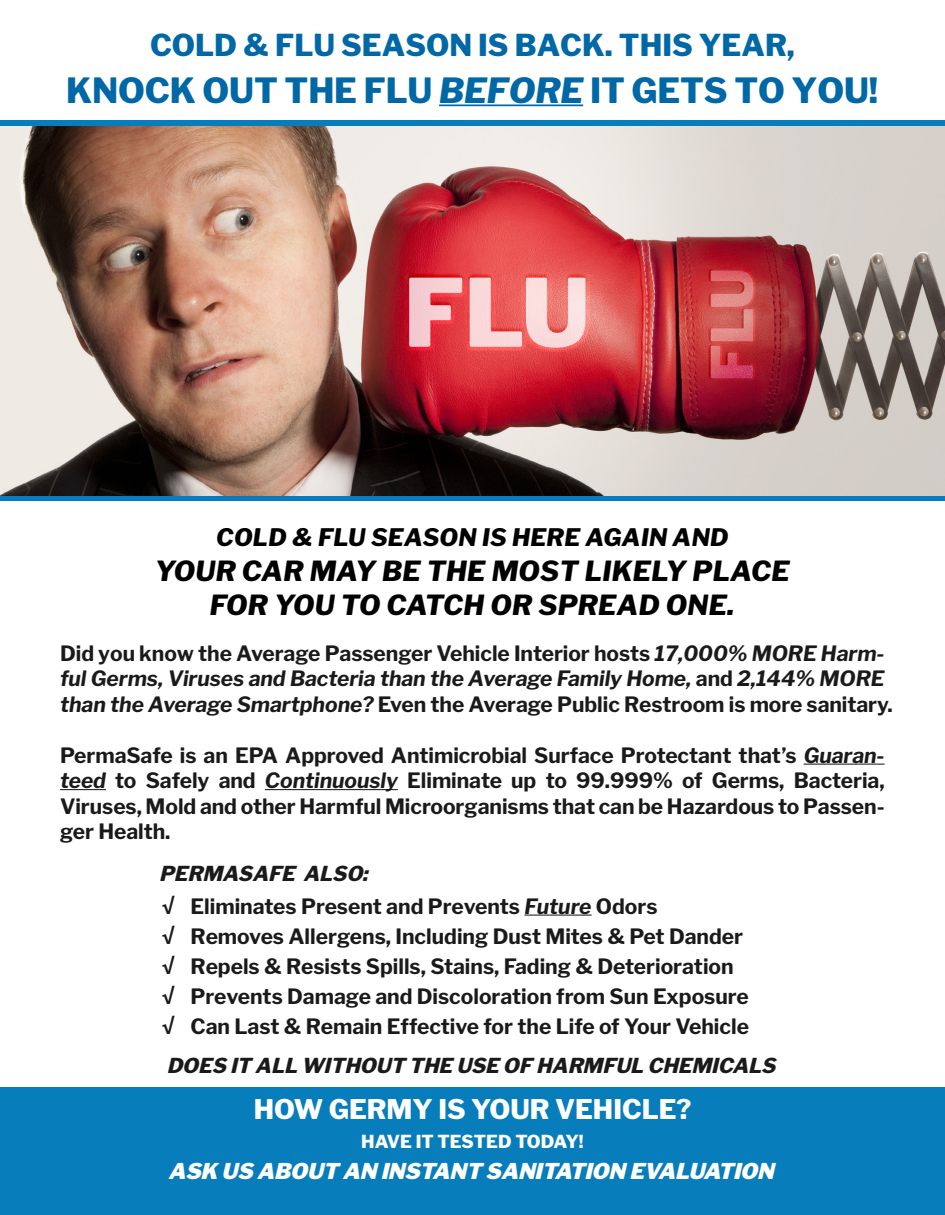
<style>
.page{position:relative;width:945px;height:1215px;background:#fff}
.page>*{position:absolute;margin:0;border:0;box-sizing:border-box;transform-origin:0 0}
.t1{font:800 34.5px "Libre Franklin";letter-spacing:-.005em;color:#0068a6}
.t2{font:800 30px "Libre Franklin";color:#0068a7}
.t3{font:italic 800 27.6px/34.5px "Libre Franklin";letter-spacing:.01em;color:#000;text-align:center}
.t4{font:800 27px "Libre Franklin";color:#fff}
.t5{font:italic 800 24px "Libre Franklin";letter-spacing:.01em;color:#000}
.t6{font:italic 900 21.6px "Libre Franklin";color:#fff}
.t7{font:700 21px/30px "Libre Franklin";color:#1a1a1a;text-align:justify}
.t8{font:italic 700 21px/25.5px "Libre Franklin";color:#1a1a1a}
.t9{font:italic 800 20.4px "Libre Franklin";color:#1a1a1a}
.t10{font:700 18px/30px "Libre Franklin";color:#1a1a1a;text-align:justify}
.t11{font:800 17.85px "Libre Franklin";color:#fff}
.s1{font-style:italic}
.s2{font-style:normal}
</style>
<div class="page">
<img style="left:0;top:126px;width:945px;height:370px">
<div style="left:0;top:496px;width:945px;height:5px;background:#077dbc"></div>
<hr style="left:439px;top:104px;width:144px;height:2px;background:#0068a6">
<div style="left:0;top:120px;width:945px;height:6px;background:#077dbc"></div>
<div style="left:0;top:1085px;width:945px;height:130px;background:#077dbc"></div>
<hr style="left:0;top:1083px;width:945px;height:4px;background:#fff">
<hr style="left:804px;top:764px;width:73px;height:1px;background:#1a1a1a">
<hr style="left:60px;top:789px;width:46px;height:1px;background:#1a1a1a">
<hr style="left:265px;top:789px;width:133px;height:1px;background:#1a1a1a">
<hr style="left:524px;top:915px;width:68px;height:1px;background:#1a1a1a">
<h2 class="t2" style="left:150px;top:27px;width:646px">COLD &amp; FLU SEASON IS BACK. THIS YEAR,</h2>
<h1 class="t1" style="left:66px;top:70px;width:814px">KNOCK OUT THE FLU <span class="s1">BEFORE</span> IT GETS TO YOU!</h1>
<p class="t5" style="left:216px;top:523px;width:514px">COLD &amp; FLU SEASON IS HERE AGAIN AND</p>
<h3 class="t3" style="left:155px;top:553px;width:636px">YOUR CAR MAY BE THE MOST LIKELY PLACE<br>FOR YOU TO CATCH OR SPREAD ONE.</h3>
<p class="t8" style="left:60px;top:640px;width:834px"><span class="s2">Did you know the Average Passenger Vehicle Interior hosts</span> 17,000% MORE Harm&shy;ful Germs, Viruses and Bacteria than the Average Family Home, <span class="s2">and</span> 2,144% MORE than the Average Smartphone? <span class="s2">Even the Average Public Restroom is more sanitary.</span></p>
<p class="t7" style="left:60px;top:742px;width:826px;line-height:25.5px">PermaSafe is an EPA Approved Antimicrobial Surface Protectant that’s <span class="s1">Guaran&shy;teed</span> to Safely and <span class="s1">Continuously</span> Eliminate up to 99.999% of Germs, Bacteria, Viruses, Mold and other Harmful Microorganisms that can be Hazardous to Passen&shy;ger Health.</p>
<p class="t9" style="left:159px;top:861px;width:216px">PERMASAFE ALSO:</p>
<p class="t7" style="left:191px;top:891px;width:560px;text-align:left">Eliminates Present and Prevents <span class="s1">Future</span> Odors Removes Allergens, Including Dust Mites &amp; Pet Dander Repels &amp; Resists Spills, Stains, Fading &amp; Deterioration Prevents Damage and Discoloration from Sun Exposure Can Last &amp; Remain Effective for the Life of Your Vehicle</p>
<p class="t10" style="left:162px;top:890px;width:14px">√ √ √ √ √</p>
<p class="t9" style="left:167px;top:1053px;width:616px">DOES IT ALL WITHOUT THE USE OF HARMFUL CHEMICALS</p>
<p class="t4" style="left:254px;top:1093px;width:439px">HOW GERMY IS YOUR VEHICLE?</p>
<p class="t11" style="left:361px;top:1131px;width:224px">HAVE IT TESTED TODAY!</p>
<p class="t6" style="left:168px;top:1158px;width:613px">ASK US ABOUT AN INSTANT SANITATION EVALUATION</p>
</div>
